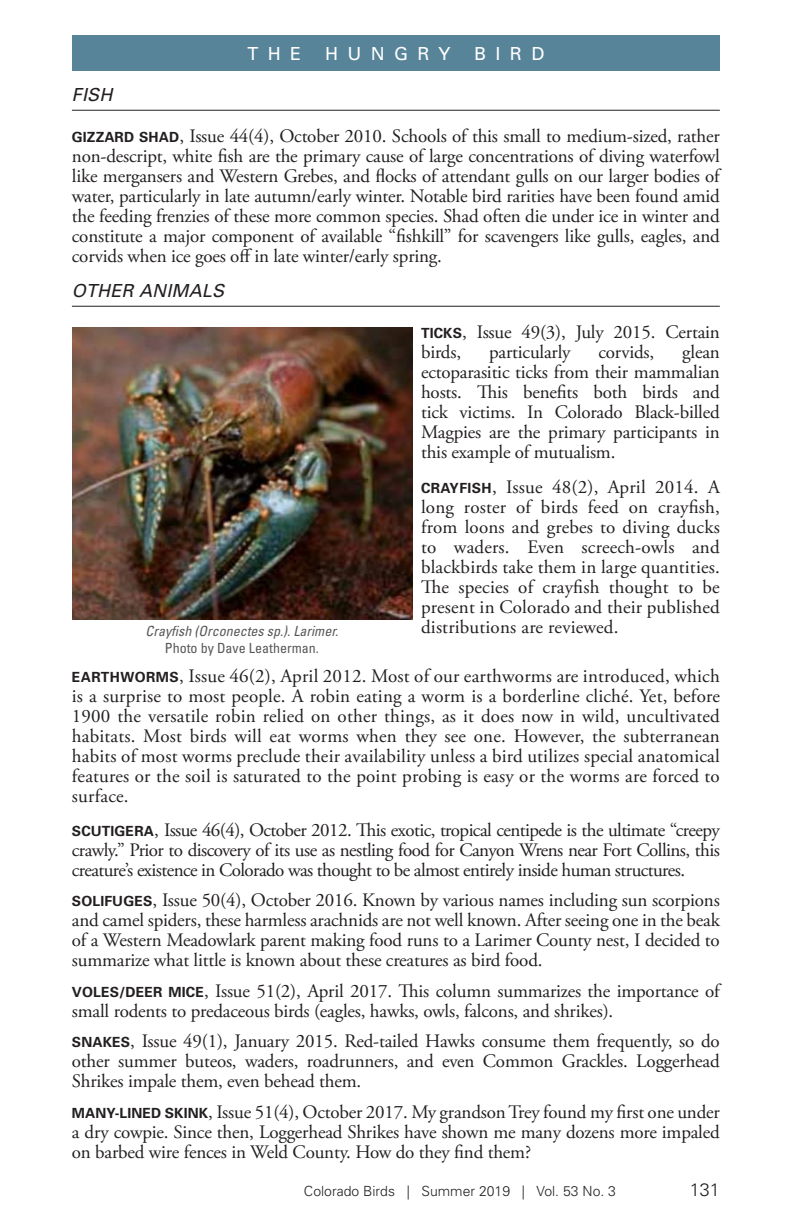
<style>
.page{position:relative;width:792px;height:1224px;background:#fff}
.page>*{position:absolute;margin:0;border:0;box-sizing:border-box;transform-origin:0 0}
.BODY{font:19px/20px "Adobe Garamond Pro";letter-spacing:-.01em;color:#231f20;text-align:justify}
.Header_4_-_Main_Head{font:italic 18px "Univers";letter-spacing:.01em;color:#231f20}
.Header_1_-_Aqua_Head{font:18px "Univers";letter-spacing:.52em;color:#fff}
.t1{font:300 18px "Univers";color:#231f20}
.Photo_Caption-Center{font:italic condensed 14px/16.8px "Univers";color:#57585a;text-align:center}
.t2{font:300 14px "Univers";color:#231f20}
.s1{font-family:"Univers";font-weight:700;font-size:14px}
.s2{font-style:normal}
</style>
<div class="page">
<hr style="left:72px;top:110px;width:648px;height:1px;background:#231f20">
<hr style="left:72px;top:306px;width:648px;height:1px;background:#231f20">
<div style="left:72px;top:35px;width:648px;height:36px;background:#578499"></div>
<img style="left:72px;top:327px;width:340px;height:293px">
<p class="Header_1_-_Aqua_Head" style="left:248px;top:43px;width:55px">THE</p>
<p class="Header_1_-_Aqua_Head" style="left:325px;top:43px;width:127px">HUNGRY</p>
<p class="Header_1_-_Aqua_Head" style="left:474px;top:43px;width:72px">BIRD</p>
<p class="Header_4_-_Main_Head" style="left:72px;top:84px;width:42px">FISH</p>
<p class="BODY" style="left:72px;top:127px;width:649px"><span class="s1">GIZZARD SHAD</span>, Issue 44(4), October 2010. Schools of this small to medium-sized, rather non-descript, white fish are the primary cause of large concentrations of diving waterfowl like mergansers and Western Grebes, and flocks of attendant gulls on our larger bodies of water, particularly in late autumn/early winter. Notable bird rarities have been found amid the feeding frenzies of these more common species. Shad often die under ice in winter and constitute a major component of available “fishkill” for scavengers like gulls, eagles, and corvids when ice goes off in late winter/early spring.</p>
<p class="Header_4_-_Main_Head" style="left:72px;top:280px;width:154px">OTHER ANIMALS</p>
<p class="BODY" style="left:421px;top:323px;width:300px"><span class="s1">TICKS</span>, Issue 49(3), July 2015. Certain birds,</p>
<p class="BODY" style="left:421px;top:343px;width:300px;text-indent:261px">glean ectoparasitic ticks from their mammalian hosts. This benefits both birds and tick victims. In Colorado Black-billed Magpies are the primary participants in this example of mutualism.</p>
<p class="BODY" style="left:421px;top:477px;width:300px"><span class="s1">CRAYFISH</span>, Issue 48(2), April 2014. A long roster of birds feed on crayfish, from loons and grebes to diving ducks to waders. Even screech-owls and blackbirds take them in large quantities.<br>The species of crayfish thought to be present in Colorado and their published distributions are reviewed.</p>
<p class="BODY" style="left:72px;top:666px;width:650px"><span class="s1">EARTHWORMS</span>, Issue 46(2), April 2012. Most of our earthworms are introduced, which is a surprise to most people. A robin eating a worm is a borderline cliché. Yet, before 1900 the versatile robin relied on other things, as it does now in wild, uncultivated habitats. Most birds will eat worms when they see one. However, the subterranean habits of most worms preclude their availability unless a bird utilizes special anatomical features or the soil is saturated to the point probing is easy or the worms are forced to surface.</p>
<p class="BODY" style="left:72px;top:821px;width:649px"><span class="s1">SCUTIGERA</span>, Issue 46(4), October 2012. This exotic, tropical centipede is the ultimate “creepy crawly.” Prior to discovery of its use as nestling food for Canyon Wrens near Fort Collins, this creature’s existence in Colorado was thought to be almost entirely inside human structures.</p>
<p class="BODY" style="left:72px;top:891px;width:650px"><span class="s1">SOLIFUGES</span>, Issue 50(4), October 2016. Known by various names including sun scorpions and camel spiders, these harmless arachnids are not well known. After seeing one in the beak of a Western Meadowlark parent making food runs to a Larimer County nest, I decided to summarize what little is known about these creatures as bird food.</p>
<p class="BODY" style="left:72px;top:981px;width:649px"><span class="s1">VOLES/DEER MICE</span>, Issue 51(2), April 2017. This column summarizes the importance of small rodents to predaceous birds (eagles, hawks, owls, falcons, and shrikes).</p>
<p class="BODY" style="left:72px;top:1032px;width:649px"><span class="s1">SNAKES</span>, Issue 49(1), January 2015. Red-tailed Hawks consume them frequently, so do other summer buteos, waders, roadrunners, and even Common Grackles. Loggerhead Shrikes impale them, even behead them.</p>
<p class="BODY" style="left:72px;top:1102px;width:649px"><span class="s1">MANY-LINED SKINK</span>, Issue 51(4), October 2017. My grandson Trey found my first one under a dry cowpie. Since then, Loggerhead Shrikes have shown me many dozens more impaled on barbed wire fences in Weld County. How do they find them?</p>
<p class="BODY" style="left:489px;top:343px;width:83px">particularly</p>
<p class="BODY" style="left:598px;top:343px;width:57px">corvids,</p>
<p class="Photo_Caption-Center" style="left:146px;top:623px;width:194px">Crayfish (Orconectes sp.). Larimer.<br><span class="s2">Photo by Dave Leatherman.</span></p>
<p class="t2" style="left:304px;top:1183px;width:314px">Colorado Birds | Summer 2019 | Vol. 53 No. 3</p>
<p class="t1" style="left:690px;top:1179px;width:32px">131</p>
</div>
